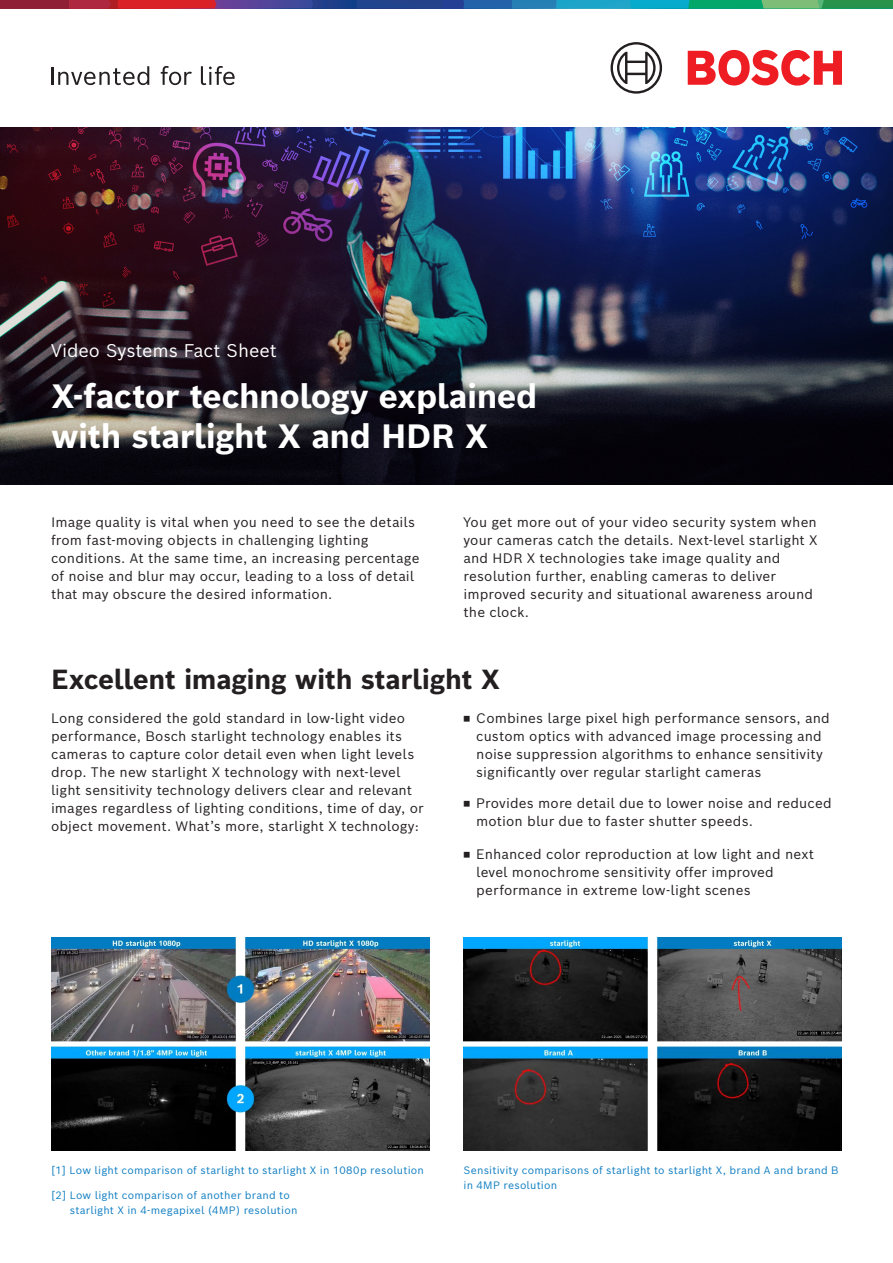
<style>
.page{position:relative;width:893px;height:1263px;background:#fff}
.page>*{position:absolute;margin:0;border:0;box-sizing:border-box;transform-origin:0 0}
.Headline_18pt{font:700 33px/39.6px "Bosch Sans";letter-spacing:-.015em;color:#fff}
.Headline_18pt-2{font:700 27px "Bosch Sans";letter-spacing:-.015em;color:#231f20}
.Copytext_9pt{font:18px "Bosch Sans";letter-spacing:-.005em;color:#fff}
.Copytext_9pt-2{font:13.5px/18px "Bosch Sans";letter-spacing:.01em;color:#231f20}
.Caption_7pt{font:10.5px/15px "Bosch Sans";letter-spacing:.02em;color:#0d7dc2}
</style>
<div class="page">
<img style="left:0;top:128px;width:893px;height:357px">
<img style="left:463px;top:938px;width:379px;height:213px">
<img style="left:51px;top:938px;width:378px;height:213px">
<div style="left:0;top:0;width:69px;height:9px;background:#8f1f35"></div>
<svg style="left:69px;top:0;width:824px;height:9px;background:#476a80"></svg>
<svg style="left:52px;top:66px;width:97px;height:19px"></svg>
<svg style="left:161px;top:66px;width:31px;height:19px"></svg>
<svg style="left:201px;top:66px;width:34px;height:19px"></svg>
<svg style="left:688px;top:50px;width:154px;height:36px"></svg>
<svg style="left:610px;top:42px;width:52px;height:52px"></svg>
<p class="Copytext_9pt" style="left:51px;top:338px;width:227px">Video Systems Fact Sheet</p>
<p class="Headline_18pt" style="left:51px;top:376px;width:488px">X-factor technology explained with starlight X and HDR X</p>
<p class="Copytext_9pt-2" style="left:51px;top:513px;width:370px">Image quality is vital when you need to see the details from fast-moving objects in challenging lighting conditions. At the same time, an increasing percentage of noise and blur may occur, leading to a loss of detail that may obscure the desired information.</p>
<p class="Copytext_9pt-2" style="left:463px;top:513px;width:356px">You get more out of your video security system when your cameras catch the details. Next-level starlight X and HDR X technologies take image quality and resolution further, enabling cameras to deliver improved security and situational awareness around the clock.</p>
<p class="Headline_18pt-2" style="left:51px;top:661px;width:451px">Excellent imaging with starlight X</p>
<p class="Copytext_9pt-2" style="left:476px;top:708px;width:355px;text-indent:-13px">◾ Combines large pixel high performance sensors, and custom optics with advanced image processing and noise suppression algorithms to enhance sensitivity significantly over regular starlight cameras</p>
<p class="Copytext_9pt-2" style="left:476px;top:793px;width:357px;text-indent:-13px">◾ Provides more detail due to lower noise and reduced motion blur due to faster shutter speeds.</p>
<p class="Copytext_9pt-2" style="left:476px;top:845px;width:339px;text-indent:-13px">◾ Enhanced color reproduction at low light and next level monochrome sensitivity offer improved performance in extreme low-light scenes</p>
<p class="Copytext_9pt-2" style="left:51px;top:708px;width:374px">Long considered the gold standard in low-light video performance, Bosch starlight technology enables its cameras to capture color detail even when light levels drop. The new starlight X technology with next-level light sensitivity technology delivers clear and relevant images regardless of lighting conditions, time of day, or object movement. What’s more, starlight X technology:</p>
<p class="Caption_7pt" style="left:51px;top:1162px;width:374px">[1] Low light comparison of starlight to starlight X in 1080p resolution</p>
<p class="Caption_7pt" style="left:70px;top:1187px;width:229px;text-indent:-19px">[2] Low light comparison of another brand to starlight X in 4-megapixel (4MP) resolution</p>
<p class="Caption_7pt" style="left:463px;top:1162px;width:377px">Sensitivity comparisons of starlight to starlight X, brand A and brand B in 4MP resolution</p>
</div>
